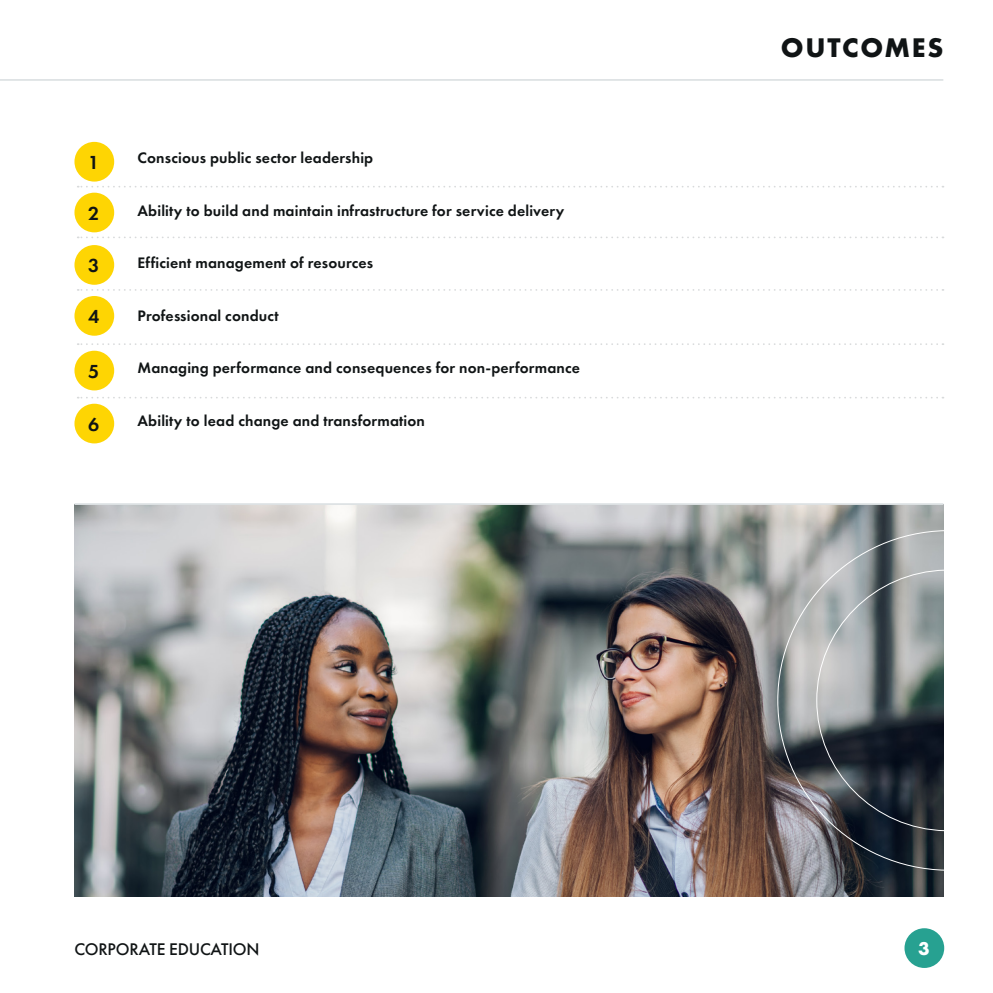
<style>
.page{position:relative;width:993px;height:993px;background:#fff}
.page>*{position:absolute;margin:0;border:0;box-sizing:border-box;transform-origin:0 0}
.t1{font:700 28px "Futura PT";letter-spacing:.06em;color:#101415}
.t2{font:600 19.6px "Futura PT";color:#101415}
.t3{font:700 19.25px "Futura PT";color:#fff}
.t4{font:500 17.5px "Futura PT";letter-spacing:-.01em;color:#101415}
.t5{font:600 15.75px "Futura PT";letter-spacing:.01em;color:#101415}
</style>
<div class="page">
<img style="left:74px;top:505px;width:869px;height:391px">
<div style="left:904px;top:927px;width:39px;height:40px;background:#27a191;border-radius:50%"></div>
<hr style="left:0;top:79px;width:943px;height:2px;background:#dde2e4">
<svg style="left:776px;top:529px;width:168px;height:341px"></svg>
<hr style="left:74px;top:503px;width:869px;height:2px;background:#dde2e4">
<svg style="left:78px;top:186px;width:855px;height:1px"></svg>
<svg style="left:78px;top:236px;width:855px;height:2px"></svg>
<svg style="left:78px;top:289px;width:855px;height:2px"></svg>
<svg style="left:78px;top:343px;width:855px;height:2px"></svg>
<svg style="left:78px;top:397px;width:855px;height:1px"></svg>
<div style="left:74px;top:142px;width:40px;height:39px;background:#fed503;border-radius:50%"></div>
<div style="left:74px;top:192px;width:40px;height:40px;background:#fed503;border-radius:50%"></div>
<div style="left:74px;top:296px;width:40px;height:39px;background:#fed503;border-radius:50%"></div>
<div style="left:74px;top:350px;width:40px;height:40px;background:#fed503;border-radius:50%"></div>
<div style="left:74px;top:403px;width:40px;height:40px;background:#fed503;border-radius:50%"></div>
<div style="left:74px;top:245px;width:40px;height:40px;background:#fed503;border-radius:50%"></div>
<p class="t2" style="left:88px;top:150px;width:13px">1</p>
<p class="t2" style="left:88px;top:201px;width:13px">2</p>
<p class="t2" style="left:88px;top:253px;width:13px">3</p>
<p class="t2" style="left:88px;top:304px;width:13px">4</p>
<p class="t2" style="left:88px;top:359px;width:13px">5</p>
<p class="t2" style="left:88px;top:411px;width:13px">6</p>
<p class="t5" style="left:137px;top:148px;width:237px">Conscious public sector leadership</p>
<p class="t5" style="left:137px;top:200px;width:428px">Ability to build and maintain infrastructure for service delivery</p>
<p class="t5" style="left:137px;top:253px;width:237px">Efficient management of resources</p>
<p class="t5" style="left:137px;top:305px;width:142px">Professional conduct</p>
<p class="t5" style="left:137px;top:358px;width:444px">Managing performance and consequences for non-performance</p>
<p class="t5" style="left:137px;top:410px;width:289px">Ability to lead change and transformation</p>
<p class="t1" style="left:780px;top:30px;width:164px">OUTCOMES</p>
<p class="t4" style="left:74px;top:938px;width:187px">CORPORATE EDUCATION</p>
<p class="t3" style="left:917px;top:935px;width:13px">3</p>
</div>
